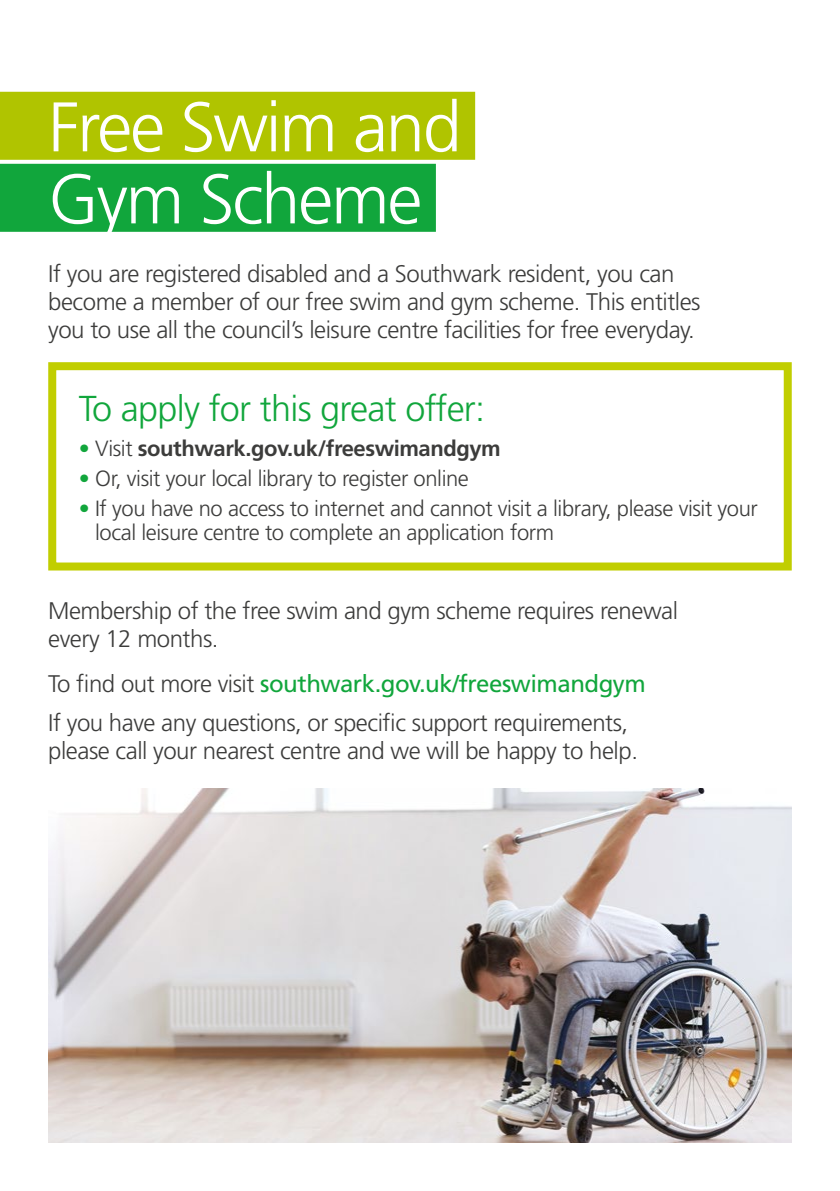
<style>
.page{position:relative;width:840px;height:1191px;background:#fff}
.page>*{position:absolute;margin:0;border:0;box-sizing:border-box;transform-origin:0 0}
.t1{font:300 70px/72px "Frutiger";letter-spacing:-.03em;color:#fff}
.t2{font:300 36px "Frutiger";letter-spacing:-.02em;color:#11a63c}
.t3{font:300 24px/28px "Frutiger";letter-spacing:-.02em;color:#3c3c3b}
.t4{font:300 22px/24px "Frutiger";letter-spacing:-.02em;color:#3c3c3b}
.t5{font:700 22px "Frutiger";letter-spacing:-.02em;color:#3c3c3b}
.s1{font-weight:300;color:#11a63c}
.s2{font-weight:300}
.s3{color:#11a63c}
.s4{font-weight:400;color:#11a63c}
</style>
<div class="page">
<img style="left:48px;top:788px;width:743px;height:354px">
<div style="left:48px;top:362px;width:743px;height:208px;border:8px solid #c1ce00"></div>
<div style="left:0;top:92px;width:475px;height:68px;background:#b0c400"></div>
<div style="left:0;top:164px;width:435px;height:68px;background:#11a63c"></div>
<h1 class="t1" style="left:48px;top:91px;width:415px">Free Swim and<br>Gym Scheme</h1>
<p class="t3" style="left:48px;top:259px;width:653px">If you are registered disabled and a Southwark resident, you can become a member of our free swim and gym scheme. This entitles you to use all the council’s leisure centre facilities for free everyday.</p>
<h2 class="t2" style="left:79px;top:388px;width:407px">To apply for this great offer:</h2>
<p class="t5" style="left:79px;top:436px;width:423px"><span class="s1">•</span> <span class="s2">Visit</span> southwark.gov.uk/freeswimandgym</p>
<p class="t4" style="left:79px;top:466px;width:391px"><span class="s3">•</span> Or, visit your local library to register online</p>
<p class="t4" style="left:95px;top:496px;width:663px;text-indent:-16px"><span class="s3">•</span> If you have no access to internet and cannot visit a library, please visit your local leisure centre to complete an application form</p>
<p class="t3" style="left:48px;top:596px;width:631px">Membership of the free swim and gym scheme requires renewal every 12 months.</p>
<p class="t3" style="left:48px;top:664px;width:598px;line-height:39.4px">To find out more visit <span class="s4">southwark.gov.uk/freeswimandgym<br></span>If you have any questions, or specific support requirements,</p>
<p class="t3" style="left:48px;top:737px;width:591px">please call your nearest centre and we will be happy to help.</p>
</div>
